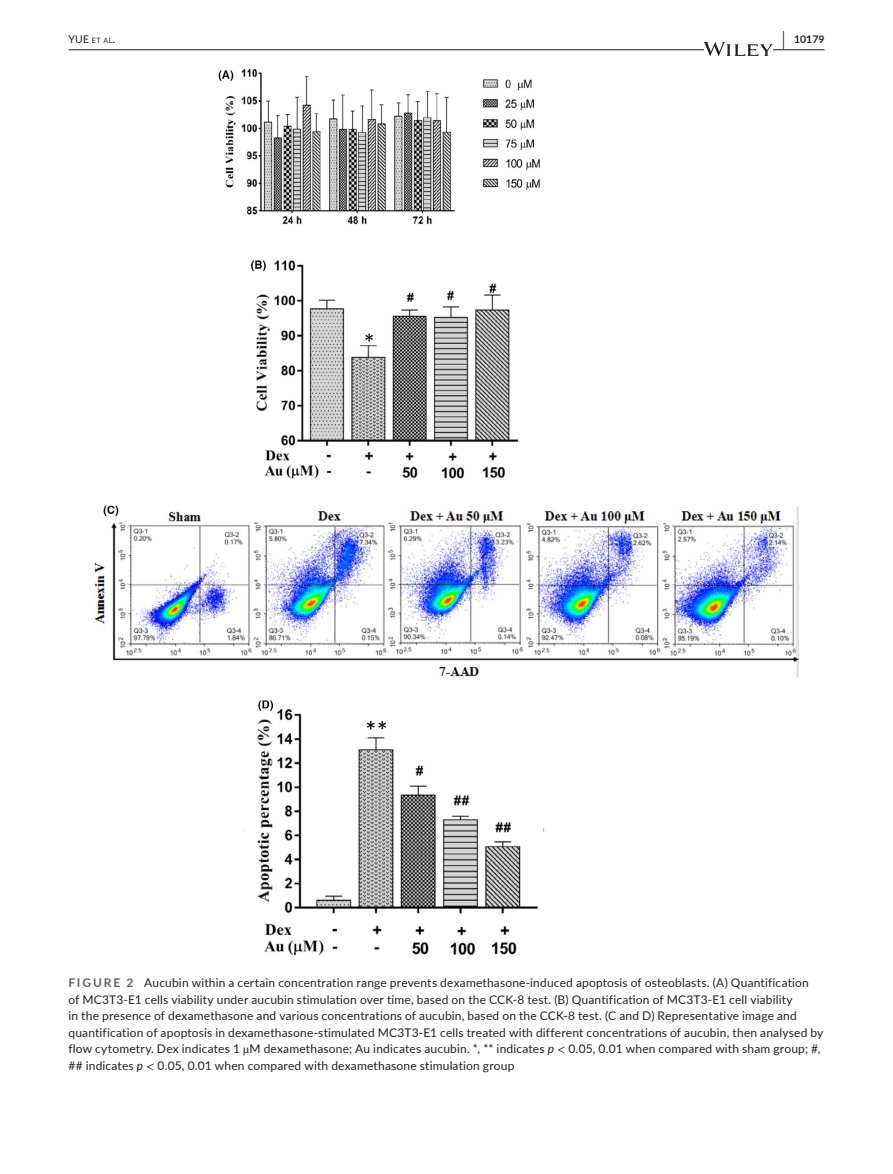
<style>
.page{position:relative;width:893px;height:1174px;background:#fff}
.page>*{position:absolute;margin:0;border:0;box-sizing:border-box;transform-origin:0 0}
.t1{font:12px/16.5px "Lato";letter-spacing:.015em;color:#231f20}
.t2{font:10.5px "Lato";color:#231f20}
.t3{font:700 10.5px "Lato";color:#231f20}
.s1{font-size:7.35px}
.s2{font-size:19.5px}
.s3{font-weight:700;color:#636366}
.s4{font-family:"STIX"}
.s5{font-style:italic}
</style>
<div class="page">
<hr style="left:68px;top:49px;width:756px;height:1px;background:#231f20">
<svg style="left:704px;top:42px;width:69px;height:14px"></svg>
<img style="left:94px;top:69px;width:705px;height:886px">
<p class="t2" style="left:68px;top:31px;width:48px">YUE <span class="s1">et al</span>.</p>
<p class="t3" style="left:782px;top:31px;width:44px"><span class="s2">|</span> 10179</p>
<p class="t1" style="left:68px;top:974px;width:756px"><span class="s3">FIGURE 2</span> Aucubin within a certain concentration range prevents dexamethasone-induced apoptosis of osteoblasts. (A) Quantification<br>of MC3T3-E1 cells viability under aucubin stimulation over time, based on the CCK-8 test. (B) Quantification of MC3T3-E1 cell viability<br>in the presence of dexamethasone and various concentrations of aucubin, based on the CCK-8 test. (C and D) Representative image and quantification of apoptosis in dexamethasone-stimulated MC3T3-E1 cells treated with different concentrations of aucubin, then analysed by flow cytometry. Dex indicates 1 <span class="s4">µ</span>M dexamethasone; Au indicates aucubin. *, ** indicates <span class="s5">p</span> <span class="s4">&lt;</span> 0.05, 0.01 when compared with sham group; #, ## indicates <span class="s5">p</span> <span class="s4">&lt;</span> 0.05, 0.01 when compared with dexamethasone stimulation group</p>
</div>
